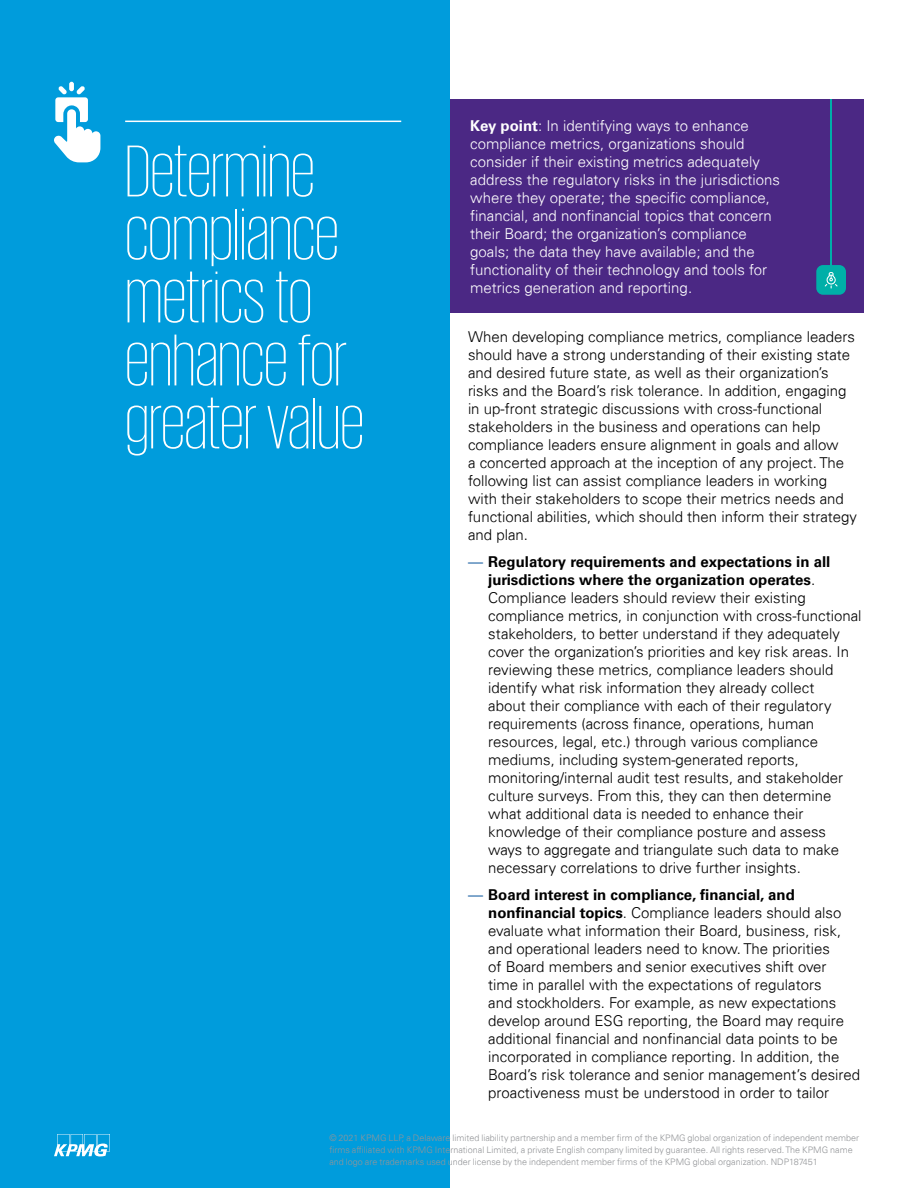
<style>
.page{position:relative;width:918px;height:1188px;background:#fff}
.page>*{position:absolute;margin:0;border:0;box-sizing:border-box;transform-origin:0 0}
.t1{font:200 75px/63px "KPMG";color:#fff}
.t2{font:300 15px/18px "Univers 45";color:#000}
.t3{font:300 15px/18px "Univers 45";color:#fff}
.t4{font:700 15px/18px "Univers 65";color:#000;text-align:center}
.t5{font:300 9px/12px "Univers 45";color:#939598}
.s1{font-family:"Univers 65";font-weight:700}
.s2{font-family:"Univers 45";font-weight:300;color:#004e98}
.s3{font-family:"Univers 45";font-weight:300}
</style>
<div class="page">
<div style="left:0;top:0;width:450px;height:1188px;background:#009cdc"></div>
<div style="left:450px;top:99px;width:414px;height:214px;background:#4b2884"></div>
<hr style="left:831px;top:99px;width:1px;height:166px;background:#00afa8">
<div style="left:816px;top:265px;width:30px;height:30px;background:#00afa8;border-radius:7px"></div>
<svg style="left:825px;top:272px;width:13px;height:17px"></svg>
<hr style="left:125px;top:121px;width:276px;height:1px;background:#fff">
<div style="left:69px;top:82px;width:5px;height:9px;background:#fff;border-radius:2px"></div>
<svg style="left:54px;top:86px;width:46px;height:76px"></svg>
<svg style="left:54px;top:1134px;width:56px;height:22px"></svg>
<h1 class="t1" style="left:125px;top:138px;width:240px">Determine compliance metrics to enhance for greater value</h1>
<p class="t3" style="left:470px;top:116px;width:311px"><span class="s1">Key point</span>: In identifying ways to enhance compliance metrics, organizations should consider if their existing metrics adequately address the regulatory risks in the jurisdictions where they operate; the specific compliance, financial, and nonfinancial topics that concern their Board; the organization’s compliance goals; the data they have available; and the functionality of their technology and tools for metrics generation and reporting.</p>
<p class="t2" style="left:468px;top:328px;width:391px">When developing compliance metrics, compliance leaders should have a strong understanding of their existing state and desired future state, as well as their organization’s risks and the Board’s risk tolerance. In addition, engaging in up-front strategic discussions with cross-functional stakeholders in the business and operations can help compliance leaders ensure alignment in goals and allow<br>a concerted approach at the inception of any project. The following list can assist compliance leaders in working with their stakeholders to scope their metrics needs and functional abilities, which should then inform their strategy and plan.</p>
<p class="t4" style="left:468px;top:553px;width:364px"><span class="s2">—</span> Regulatory requirements and expectations in all jurisdictions where the organization operates<span class="s3">.</span></p>
<p class="t2" style="left:488px;top:589px;width:375px">Compliance leaders should review their existing compliance metrics, in conjunction with cross-functional stakeholders, to better understand if they adequately cover the organization’s priorities and key risk areas. In reviewing these metrics, compliance leaders should identify what risk information they already collect<br>about their compliance with each of their regulatory requirements (across finance, operations, human resources, legal, etc.) through various compliance mediums, including system-generated reports, monitoring/internal audit test results, and stakeholder culture surveys. From this, they can then determine what additional data is needed to enhance their knowledge of their compliance posture and assess ways to aggregate and triangulate such data to make necessary correlations to drive further insights.</p>
<p class="t4" style="left:468px;top:886px;width:328px"><span class="s2">—</span> Board interest in compliance, financial, and</p>
<p class="t2" style="left:488px;top:904px;width:373px"><span class="s1">nonfinancial topics</span>. Compliance leaders should also evaluate what information their Board, business, risk, and operational leaders need to know. The priorities<br>of Board members and senior executives shift over time in parallel with the expectations of regulators<br>and stockholders. For example, as new expectations develop around ESG reporting, the Board may require additional financial and nonfinancial data points to be incorporated in compliance reporting. In addition, the Board’s risk tolerance and senior management’s desired proactiveness must be understood in order to tailor</p>
<p class="t5" style="left:329px;top:1132px;width:531px">© 2021 KPMG LLP, a Delaware limited liability partnership and a member firm of the KPMG global organization of independent member firms affiliated with KPMG International Limited, a private English company limited by guarantee. All rights reserved. The KPMG name and logo are trademarks used under license by the independent member firms of the KPMG global organization. NDP187451</p>
</div>
